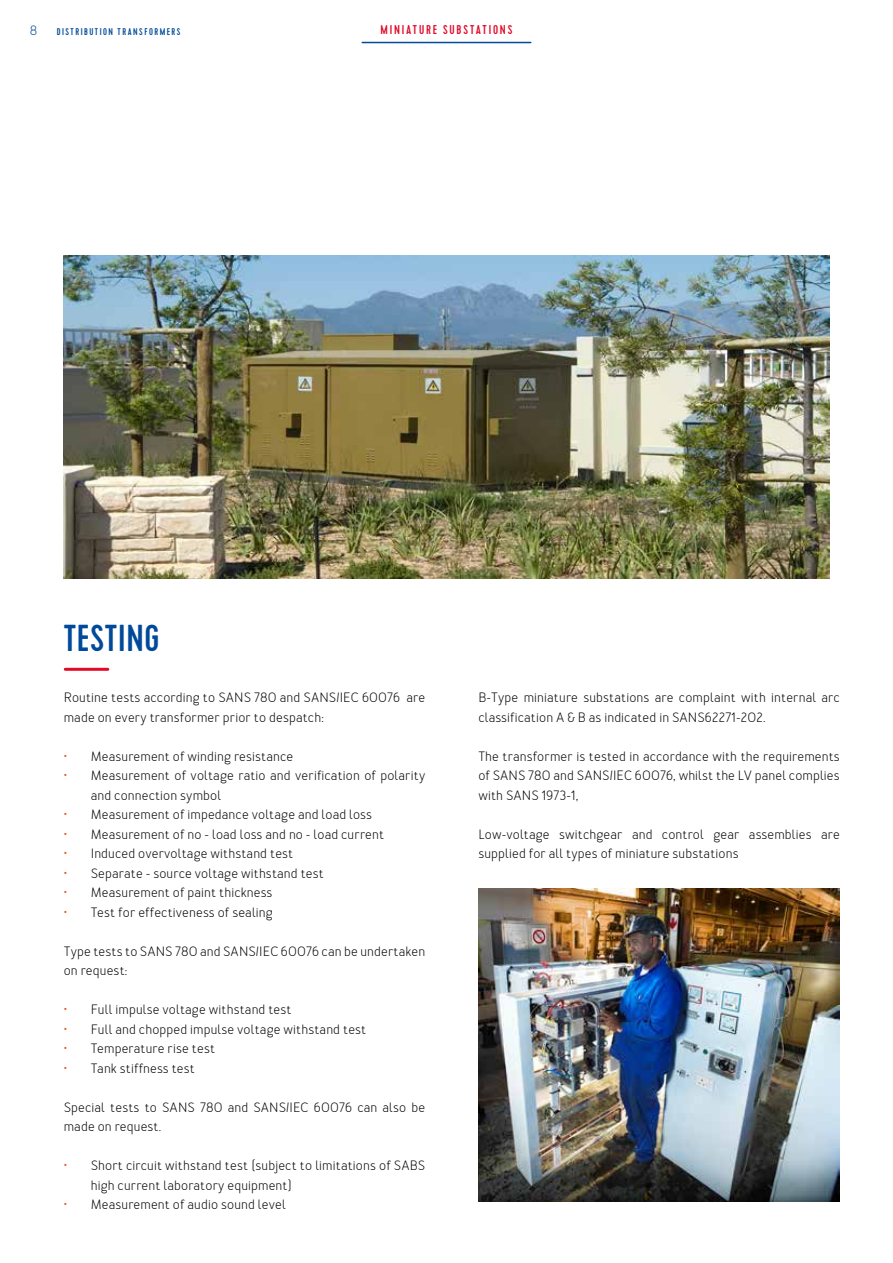
<style>
.page{position:relative;width:893px;height:1263px;background:#fff}
.page>*{position:absolute;margin:0;border:0;box-sizing:border-box;transform-origin:0 0}
.t1{font:500 37.5px "Cervo";letter-spacing:.02em;color:#004a99}
.t2{font:13.5px/19.5px "Merlo";letter-spacing:.01em;color:#000}
.t3{font:13.5px "Merlo";color:#004a99}
.t4{font:500 12.75px "Cervo";letter-spacing:.14em;color:#e30a28}
.t5{font:500 9.75px "Cervo";letter-spacing:.155em;color:#004a99}
.s1{color:#e85113}
</style>
<div class="page">
<hr style="left:362px;top:42px;width:169px;height:1px;background:#004a99">
<hr style="left:65px;top:668px;width:43px;height:3px;background:#e30a28">
<img style="left:64px;top:255px;width:765px;height:323px">
<img style="left:478px;top:889px;width:362px;height:313px">
<p class="t3" style="left:30px;top:23px;width:9px">8</p>
<p class="t5" style="left:57px;top:26px;width:125px">DISTRIBUTION TRANSFORMERS</p>
<p class="t4" style="left:381px;top:23px;width:133px">MINIATURE SUBSTATIONS</p>
<h1 class="t1" style="left:64px;top:616px;width:97px">TESTING</h1>
<p class="t2" style="left:64px;top:688px;width:363px">Routine tests according to SANS 780 and SANS/IEC 60076 are made on every transformer prior to despatch:</p>
<p class="t2" style="left:64px;top:747px;width:231px"><span class="s1">•</span> Measurement of winding resistance</p>
<p class="t2" style="left:91px;top:766px;width:336px;text-indent:-27px"><span class="s1">•</span> Measurement of voltage ratio and verification of polarity and connection symbol</p>
<p class="t2" style="left:64px;top:805px;width:310px"><span class="s1">•</span> Measurement of impedance voltage and load loss</p>
<p class="t2" style="left:64px;top:825px;width:322px"><span class="s1">•</span> Measurement of no - load loss and no - load current</p>
<p class="t2" style="left:64px;top:844px;width:231px"><span class="s1">•</span> Induced overvoltage withstand test</p>
<p class="t2" style="left:64px;top:864px;width:262px"><span class="s1">•</span> Separate - source voltage withstand test</p>
<p class="t2" style="left:64px;top:883px;width:210px"><span class="s1">•</span> Measurement of paint thickness</p>
<p class="t2" style="left:64px;top:903px;width:211px"><span class="s1">•</span> Test for effectiveness of sealing</p>
<p class="t2" style="left:64px;top:942px;width:363px">Type tests to SANS 780 and SANS/IEC 60076 can be undertaken on request:</p>
<p class="t2" style="left:64px;top:1000px;width:229px"><span class="s1">•</span> Full impulse voltage withstand test</p>
<p class="t2" style="left:64px;top:1020px;width:304px"><span class="s1">•</span> Full and chopped impulse voltage withstand test</p>
<p class="t2" style="left:64px;top:1039px;width:153px"><span class="s1">•</span> Temperature rise test</p>
<p class="t2" style="left:64px;top:1059px;width:133px"><span class="s1">•</span> Tank stiffness test</p>
<p class="t2" style="left:64px;top:1098px;width:363px">Special tests to SANS 780 and SANS/IEC 60076 can also be made on request.</p>
<p class="t2" style="left:91px;top:1156px;width:336px;text-indent:-27px"><span class="s1">•</span> Short circuit withstand test (subject to limitations of SABS high current laboratory equipment)</p>
<p class="t2" style="left:64px;top:1195px;width:224px"><span class="s1">•</span> Measurement of audio sound level</p>
<p class="t2" style="left:478px;top:688px;width:363px">B-Type miniature substations are complaint with internal arc classification A &amp; B as indicated in SANS62271-202.</p>
<p class="t2" style="left:478px;top:747px;width:363px;text-align:justify">The transformer is tested in accordance with the requirements of SANS 780 and SANS/IEC 60076, whilst the LV panel complies with SANS 1973-1,</p>
<p class="t2" style="left:478px;top:825px;width:363px">Low-voltage switchgear and control gear assemblies are supplied for all types of miniature substations</p>
</div>
